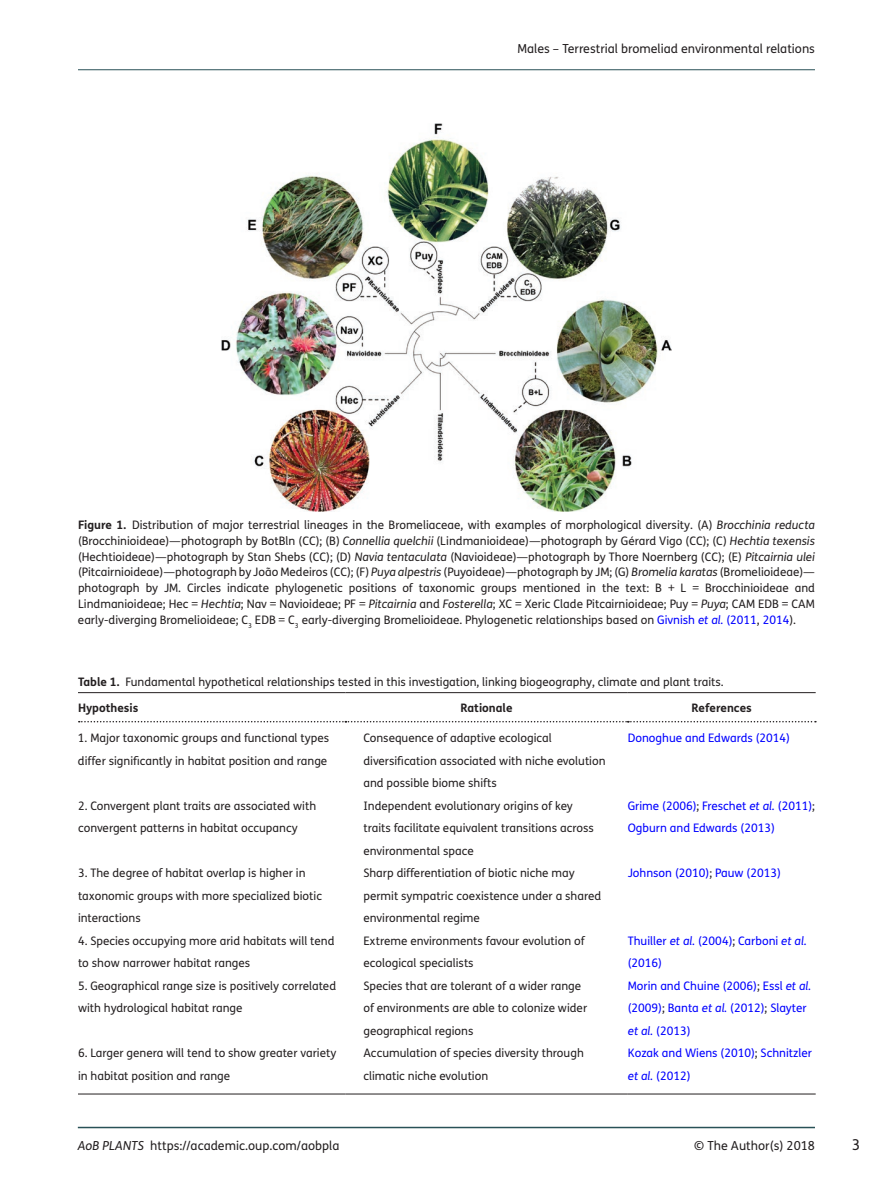
<style>
.page{position:relative;width:893px;height:1191px;background:#fff}
.page>*{position:absolute;margin:0;border:0;box-sizing:border-box;transform-origin:0 0}
.t1{font:15px "FS Me";color:#231f20}
.t2{font:12.45px "FS Me";color:#231f20}
.t3{font:11.7px/22.5px "FS Me";color:#231f20}
.t4{font:11.7px/22.5px "FS Me";color:#00f}
.t5{font:700 11.7px "FS Me";color:#231f20}
.s1{font-weight:700}
.s2{font-style:italic}
.s3{color:#00f}
.s4{font-style:italic;color:#00f}
.s5{color:#231f20}
</style>
<div class="page">
<hr style="left:78px;top:69px;width:737px;height:1px;background:#295157">
<hr style="left:78px;top:1126px;width:737px;height:2px;background:#295157">
<img style="left:221px;top:124px;width:450px;height:388px">
<hr style="left:78px;top:692px;width:267px;height:1px;background:#231f20">
<hr style="left:345px;top:692px;width:283px;height:1px;background:#231f20">
<hr style="left:628px;top:692px;width:188px;height:1px;background:#231f20">
<svg style="left:79px;top:721px;width:737px;height:1px"></svg>
<hr style="left:78px;top:1093px;width:267px;height:1px;background:#231f20">
<hr style="left:345px;top:1093px;width:283px;height:1px;background:#231f20">
<hr style="left:628px;top:1093px;width:188px;height:1px;background:#231f20">
<p class="t2" style="left:517px;top:40px;width:299px">Males – Terrestrial bromeliad environmental relations</p>
<p class="t3" style="left:78px;top:517px;width:738px;line-height:15.8px;text-align:justify"><span class="s1">Figure 1.</span> Distribution of major terrestrial lineages in the Bromeliaceae, with examples of morphological diversity. (A) <span class="s2">Brocchinia reducta </span>(Brocchinioideae)—photograph by BotBln (CC); (B) <span class="s2">Connellia quelchii</span> (Lindmanioideae)—photograph by Gérard Vigo (CC); (C) <span class="s2">Hechtia texensis </span>(Hechtioideae)—photograph by Stan Shebs (CC); (D) <span class="s2">Navia tentaculata</span> (Navioideae)—photograph by Thore Noernberg (CC); (E) <span class="s2">Pitcairnia ulei </span>(Pitcairnioideae)—photograph by João Medeiros (CC); (F) <span class="s2">Puya alpestris</span> (Puyoideae)—photograph by JM; (G) <span class="s2">Bromelia karatas</span> (Bromelioideae)— photograph by JM. Circles indicate phylogenetic positions of taxonomic groups mentioned in the text: B + L = Brocchinioideae and Lindmanioideae; Hec = <span class="s2">Hechtia</span>; Nav = Navioideae; PF = <span class="s2">Pitcairnia</span> and <span class="s2">Fosterella</span>; XC = Xeric Clade Pitcairnioideae; Puy = <span class="s2">Puya</span>; CAM EDB = CAM early-diverging Bromelioideae; C<sub>3</sub> EDB = C<sub>3</sub> early-diverging Bromelioideae. Phylogenetic relationships based on <span class="s3">Givnish</span> <span class="s4">et al.</span> <span class="s3">(2011</span>, <span class="s3">2014</span>).</p>
<p class="t3" style="left:78px;top:670px;width:647px"><span class="s1">Table 1.</span> Fundamental hypothetical relationships tested in this investigation, linking biogeography, climate and plant traits.</p>
<p class="t5" style="left:78px;top:699px;width:62px">Hypothesis</p>
<p class="t5" style="left:461px;top:699px;width:54px">Rationale</p>
<p class="t5" style="left:692px;top:699px;width:62px">References</p>
<p class="t3" style="left:78px;top:726px;width:253px">1. Major taxonomic groups and functional types differ significantly in habitat position and range</p>
<p class="t3" style="left:363px;top:726px;width:244px">Consequence of adaptive ecological diversification associated with niche evolution and possible biome shifts</p>
<p class="t4" style="left:628px;top:726px;width:164px">Donoghue and Edwards (2014)</p>
<p class="t3" style="left:78px;top:794px;width:240px">2. Convergent plant traits are associated with convergent patterns in habitat occupancy</p>
<p class="t3" style="left:363px;top:794px;width:232px">Independent evolutionary origins of key traits facilitate equivalent transitions across environmental space</p>
<p class="t4" style="left:628px;top:794px;width:189px">Grime (2006)<span class="s5">;</span> Freschet <span class="s2">et al.</span> (2011)<span class="s5">;<br></span>Ogburn and Edwards (2013)</p>
<p class="t3" style="left:78px;top:861px;width:246px">3. The degree of habitat overlap is higher in taxonomic groups with more specialized biotic interactions</p>
<p class="t3" style="left:363px;top:861px;width:239px">Sharp differentiation of biotic niche may permit sympatric coexistence under a shared environmental regime</p>
<p class="t4" style="left:628px;top:861px;width:155px">Johnson (2010)<span class="s5">;</span> Pauw (2013)</p>
<p class="t3" style="left:78px;top:929px;width:258px">4. Species occupying more arid habitats will tend to show narrower habitat ranges</p>
<p class="t3" style="left:363px;top:929px;width:223px">Extreme environments favour evolution of ecological specialists</p>
<p class="t4" style="left:628px;top:929px;width:180px">Thuiller <span class="s2">et al.</span> (2004)<span class="s5">;</span> Carboni <span class="s2">et al. </span>(2016)</p>
<p class="t3" style="left:78px;top:974px;width:260px">5. Geographical range size is positively correlated with hydrological habitat range</p>
<p class="t3" style="left:363px;top:974px;width:225px">Species that are tolerant of a wider range of environments are able to colonize wider geographical regions</p>
<p class="t4" style="left:628px;top:974px;width:185px">Morin and Chuine (2006)<span class="s5">;</span> Essl <span class="s2">et al. </span>(2009)<span class="s5">;</span> Banta <span class="s2">et al.</span> (2012)<span class="s5">;</span> Slayter <span class="s2">et al.</span> (2013)</p>
<p class="t3" style="left:78px;top:1041px;width:260px">6. Larger genera will tend to show greater variety in habitat position and range</p>
<p class="t3" style="left:363px;top:1041px;width:222px">Accumulation of species diversity through climatic niche evolution</p>
<p class="t4" style="left:628px;top:1041px;width:186px">Kozak and Wiens (2010)<span class="s5">;</span> Schnitzler <span class="s2">et al.</span> (2012)</p>
<p class="t2" style="left:78px;top:1137px;width:263px"><span class="s2">AoB PLANTS</span> https://academic.oup.com/aobpla</p>
<p class="t2" style="left:694px;top:1137px;width:122px">© The Author(s) 2018</p>
<p class="t1" style="left:852px;top:1134px;width:10px">3</p>
</div>
